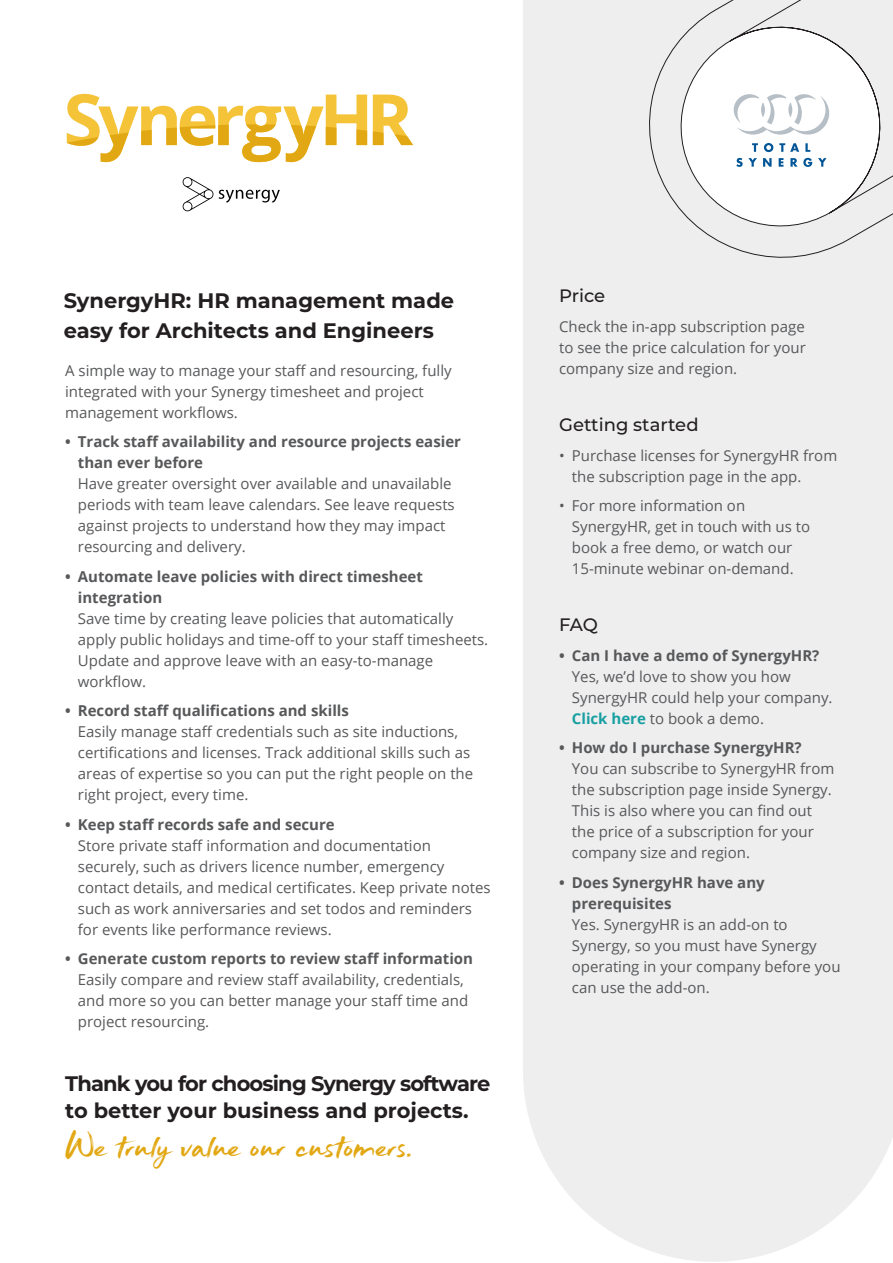
<style>
.page{position:relative;width:893px;height:1263px;background:#fff}
.page>*{position:absolute;margin:0;border:0;box-sizing:border-box;transform-origin:0 0}
.Body_Text{font:36px "Just Wright";color:#e2a814}
.t1{font:700 21px/27px "Montserrat";letter-spacing:-.035em;color:#231f20}
.t2{font:700 21px/30px "Montserrat";color:#231f20}
.t3{font:500 18px "Montserrat";color:#231f20}
.Body_Text-2{font:15px/21px "Open Sans";color:#57585a}
.s1{font-weight:700}
.s2{font-weight:700;color:#189fa1}
</style>
<div class="page">
<div style="left:523px;top:0;width:370px;height:1262px;background:#eeeeef"></div>
<div style="left:631px;top:0;width:262px;height:276px;background:#eeeeef"></div>
<svg style="left:666px;top:0;width:227px;height:241px"></svg>
<svg style="left:183px;top:177px;width:97px;height:34px"></svg>
<svg style="left:67px;top:94px;width:300px;height:68px"></svg>
<svg style="left:373px;top:95px;width:40px;height:50px"></svg>
<p class="t2" style="left:64px;top:285px;width:392px">SynergyHR: HR management made easy for Architects and Engineers</p>
<p class="Body_Text-2" style="left:65px;top:359px;width:388px">A simple way to manage your staff and resourcing, fully integrated with your Synergy timesheet and project management workflows.</p>
<p class="Body_Text-2" style="left:78px;top:431px;width:385px;text-indent:-13px"><span class="s1">• Track staff availability and resource projects easier than ever before<br></span>Have greater oversight over available and unavailable periods with team leave calendars. See leave requests against projects to understand how they may impact resourcing and delivery.</p>
<p class="Body_Text-2" style="left:78px;top:565px;width:412px;text-indent:-13px"><span class="s1">• Automate leave policies with direct timesheet integration<br></span>Save time by creating leave policies that automatically apply public holidays and time-off to your staff timesheets.<br>Update and approve leave with an easy-to-manage workflow.</p>
<p class="Body_Text-2" style="left:78px;top:700px;width:397px;text-indent:-13px"><span class="s1">• Record staff qualifications and skills<br></span>Easily manage staff credentials such as site inductions, certifications and licenses. Track additional skills such as areas of expertise so you can put the right people on the right project, every time.</p>
<p class="Body_Text-2" style="left:78px;top:813px;width:414px;text-indent:-13px"><span class="s1">• Keep staff records safe and secure<br></span>Store private staff information and documentation securely, such as drivers licence number, emergency contact details, and medical certificates. Keep private notes such as work anniversaries and set todos and reminders for events like performance reviews.</p>
<p class="Body_Text-2" style="left:78px;top:948px;width:397px;text-indent:-13px"><span class="s1">• Generate custom reports to review staff information </span>Easily compare and review staff availability, credentials, and more so you can better manage your staff time and project resourcing.</p>
<p class="t1" style="left:65px;top:1069px;width:427px">Thank you for choosing Synergy software to better your business and projects.</p>
<p class="Body_Text" style="left:65px;top:1123px;width:349px">We truly value our customers.</p>
<p class="t3" style="left:559px;top:283px;width:48px">Price</p>
<p class="Body_Text-2" style="left:559px;top:316px;width:248px;text-align:justify">Check the in-app subscription page to see the price calculation for your company size and region.</p>
<p class="t3" style="left:559px;top:412px;width:141px">Getting started</p>
<p class="Body_Text-2" style="left:572px;top:444px;width:267px;text-indent:-13px">• Purchase licenses for SynergyHR from the subscription page in the app.</p>
<p class="Body_Text-2" style="left:572px;top:495px;width:240px;text-indent:-13px">• For more information on<br>SynergyHR, get in touch with us to book a free demo, or watch our<br>15-minute webinar on-demand.</p>
<p class="t3" style="left:559px;top:612px;width:40px">FAQ</p>
<p class="Body_Text-2" style="left:572px;top:645px;width:262px;text-indent:-13px"><span class="s1">• Can I have a demo of SynergyHR?<br></span>Yes, we’d love to show you how<br>SynergyHR could help your company.<br><span class="s2">Click here</span> to book a demo.</p>
<p class="Body_Text-2" style="left:572px;top:737px;width:264px;text-indent:-13px"><span class="s1">• How do I purchase SynergyHR?<br></span>You can subscribe to SynergyHR from the subscription page inside Synergy.<br>This is also where you can find out the price of a subscription for your company size and region.</p>
<p class="Body_Text-2" style="left:572px;top:872px;width:270px;text-indent:-13px"><span class="s1">• Does SynergyHR have any prerequisites<br></span>Yes. SynergyHR is an add-on to<br>Synergy, so you must have Synergy operating in your company before you can use the add-on.</p>
</div>
